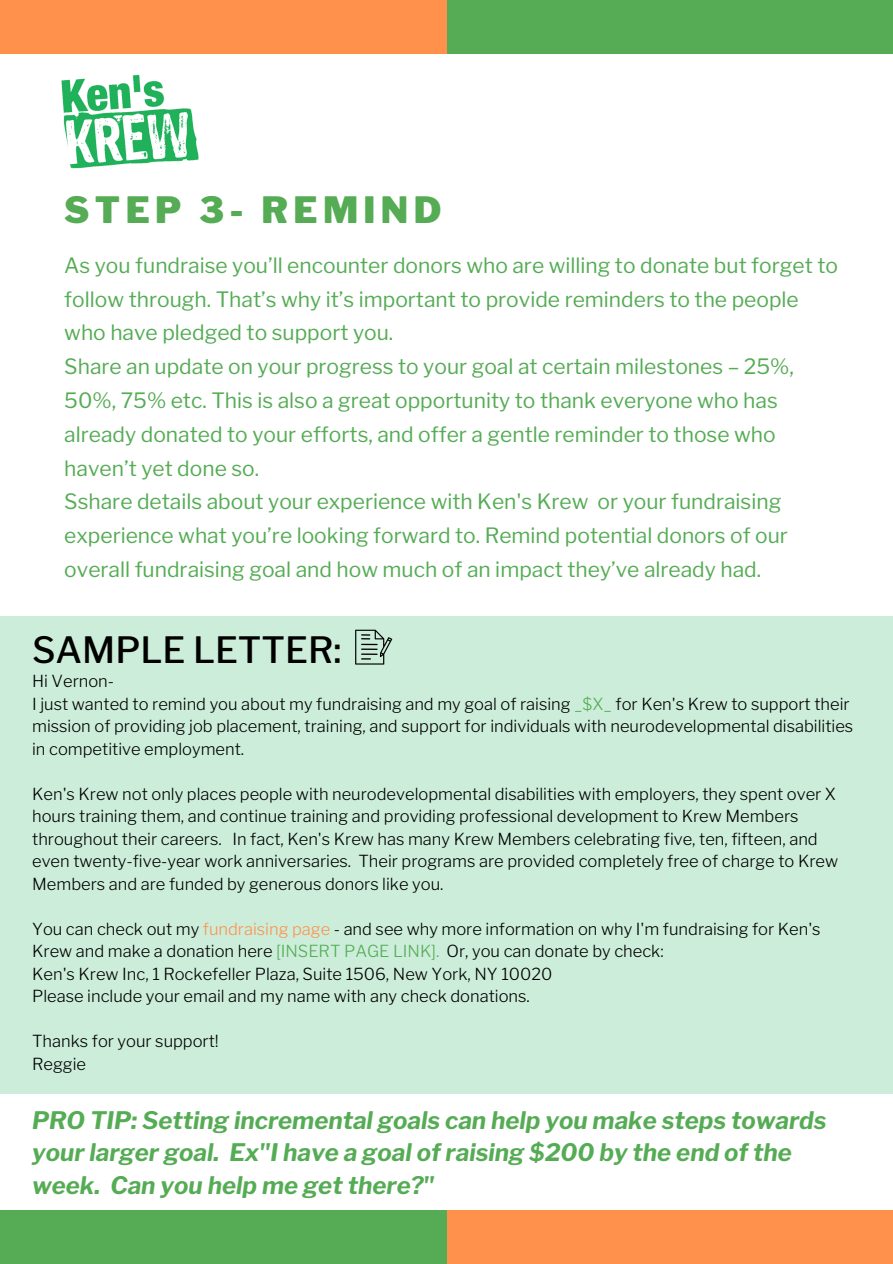
<style>
.page{position:relative;width:893px;height:1264px;background:#fff}
.page>*{position:absolute;margin:0;border:0;box-sizing:border-box;transform-origin:0 0}
.t1{font:500 36px "Libre Franklin";color:#000}
.t2{font:900 36px "Libre Franklin";letter-spacing:.15em;color:#55ac55}
.t3{font:italic 700 24px/32.7px "Libre Franklin";color:#55ac55}
.t4{font:21px/33.8px "Libre Franklin";color:#55ac55}
.t5{font:300 16.5px/22.5px "Libre Franklin";color:#000}
.s1{color:#55ac55}
.s2{color:#ff914d}
</style>
<div class="page">
<div style="left:446px;top:1210px;width:446px;height:53px;background:#ff914d"></div>
<div style="left:0;top:1210px;width:446px;height:53px;background:#55ac55"></div>
<div style="left:0;top:0;width:446px;height:53px;background:#ff914d"></div>
<div style="left:446px;top:0;width:446px;height:53px;background:#55ac55"></div>
<img style="left:36px;top:53px;width:187px;height:116px">
<div style="left:0;top:616px;width:892px;height:477px;background:#ccedda"></div>
<svg style="left:355px;top:629px;width:37px;height:35px"></svg>
<h3 class="t2" style="left:64px;top:188px;width:378px">STEP 3- REMIND</h3>
<h1 class="t4" style="left:64px;top:248px;width:775px">As you fundraise you’ll encounter donors who are willing to donate but forget to follow through. That’s why it’s important to provide reminders to the people who have pledged to support you.<br>Share an update on your progress to your goal at certain milestones – 25%, 50%, 75% etc. This is also a great opportunity to thank everyone who has already donated to your efforts, and offer a gentle reminder to those who haven’t yet done so.<br>Sshare details about your experience with Ken's Krew or your fundraising experience what you’re looking forward to. Remind potential donors of our overall fundraising goal and how much of an impact they’ve already had.</h1>
<p class="t1" style="left:32px;top:628px;width:311px">SAMPLE LETTER:</p>
<p class="t5" style="left:32px;top:670px;width:83px">Hi Vernon-</p>
<p class="t5" style="left:32px;top:692px;width:822px">I just wanted to remind you about my fundraising and my goal of raising <span class="s1">_$X_</span> for Ken's Krew to support their mission of providing job placement, training, and support for individuals with neurodevelopmental disabilities in competitive employment.</p>
<p class="t5" style="left:32px;top:782px;width:807px">Ken's Krew not only places people with neurodevelopmental disabilities with employers, they spent over X hours training them, and continue training and providing professional development to Krew Members throughout their careers. In fact, Ken's Krew has many Krew Members celebrating five, ten, fifteen, and even twenty-five-year work anniversaries. Their programs are provided completely free of charge to Krew Members and are funded by generous donors like you.</p>
<p class="t5" style="left:32px;top:917px;width:790px">You can check out my <span class="s2">fundraising page</span> - and see why more information on why I'm fundraising for Ken's<br>Krew and make a donation here <span class="s1">[INSERT PAGE LINK].</span> Or, you can donate by check:</p>
<p class="t5" style="left:32px;top:962px;width:521px">Ken's Krew Inc, 1 Rockefeller Plaza, Suite 1506, New York, NY 10020</p>
<p class="t5" style="left:32px;top:985px;width:499px">Please include your email and my name with any check donations.</p>
<p class="t5" style="left:32px;top:1030px;width:188px">Thanks for your support!</p>
<p class="t5" style="left:32px;top:1052px;width:55px">Reggie</p>
<h1 class="t3" style="left:32px;top:1103px;width:796px">PRO TIP: Setting incremental goals can help you make steps towards your larger goal. Ex"I have a goal of raising $200 by the end of the week. Can you help me get there?"</h1>
</div>
